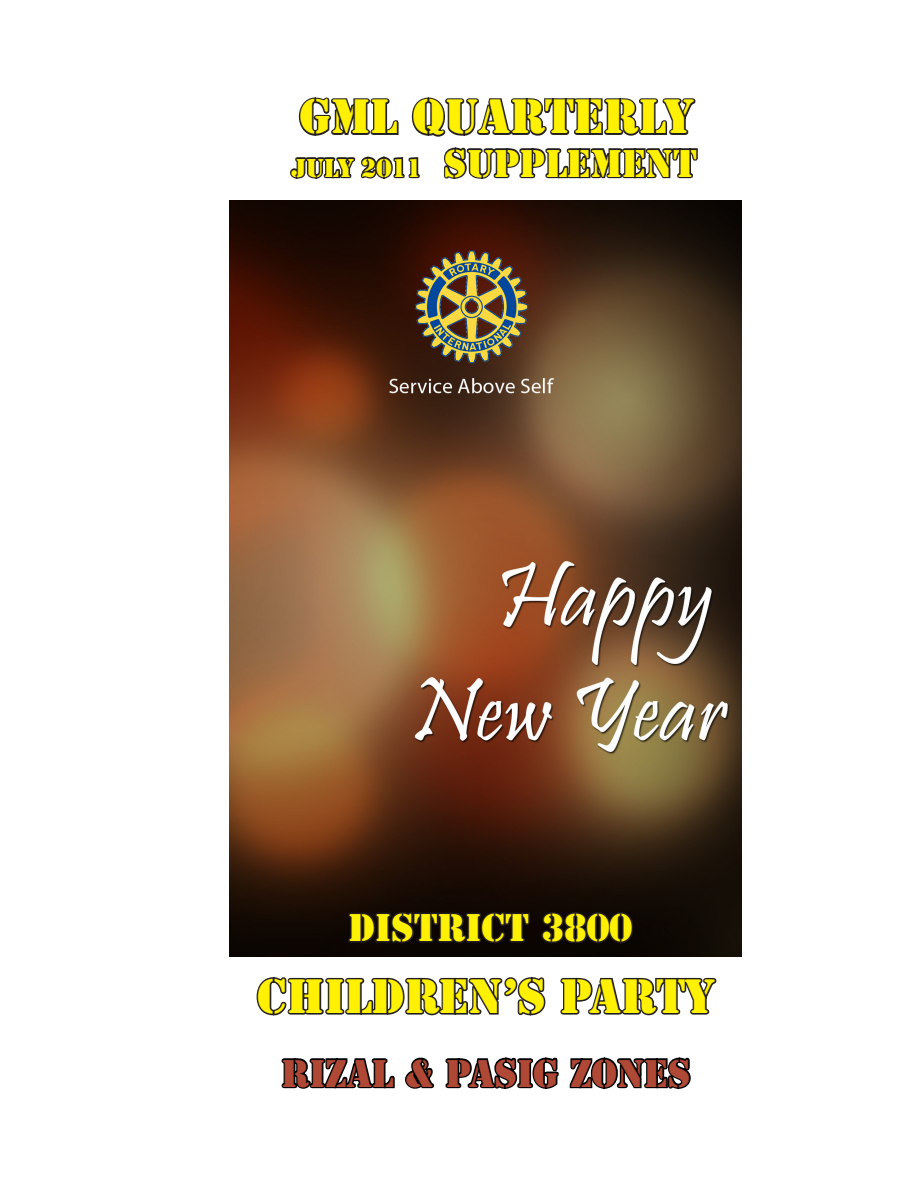
<style>
.page{position:relative;width:918px;height:1188px;background:#fff}
.page>*{position:absolute;margin:0;border:0;box-sizing:border-box;transform-origin:0 0}
.t1{font:45px "Stencil Std";color:#fff101}
.t2{font:36px "Stencil Std";color:#fff101}
.t3{font:36px "Stencil Std";color:#af4835}
.s1{font-size:24px}
</style>
<div class="page">
<img style="left:229px;top:200px;width:513px;height:756px">
<svg style="left:346px;top:910px;width:185px;height:35px;background:#17110f"></svg>
<svg style="left:540px;top:910px;width:95px;height:35px;background:#171110"></svg>
<svg style="left:256px;top:977px;width:290px;height:39px"></svg>
<svg style="left:560px;top:977px;width:157px;height:39px"></svg>
<svg style="left:290px;top:97px;width:408px;height:82px"></svg>
<svg style="left:281px;top:1058px;width:114px;height:31px"></svg>
<svg style="left:405px;top:1057px;width:29px;height:32px"></svg>
<svg style="left:445px;top:1057px;width:114px;height:32px"></svg>
<svg style="left:569px;top:1057px;width:122px;height:32px"></svg>
<p class="t1" style="left:299px;top:88px;width:396px">GML QUARTERLY</p>
<p class="t2" style="left:292px;top:140px;width:407px"><span class="s1">JULY 2011</span> SUPPLEMENT</p>
<p class="t2" style="left:349px;top:904px;width:285px">DISTRICT 3800</p>
<p class="t1" style="left:257px;top:967px;width:459px">CHILDREN’S PARTY</p>
<p class="t3" style="left:281px;top:1050px;width:411px">RIZAL &amp; PASIG ZONES</p>
</div>
